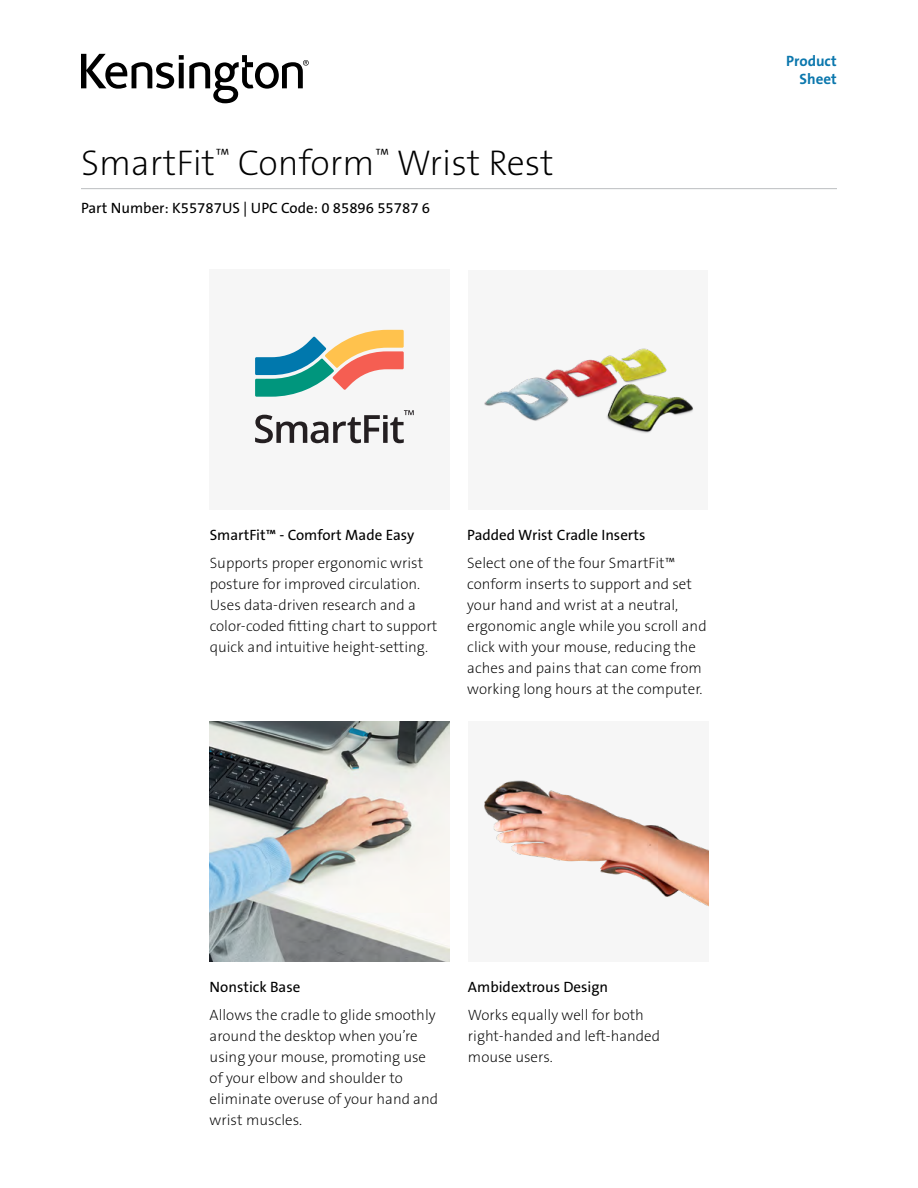
<style>
.page{position:relative;width:918px;height:1188px;background:#fff}
.page>*{position:absolute;margin:0;border:0;box-sizing:border-box;transform-origin:0 0}
.Product_Name{font:36px "The Sans KENSINGTON2 XL";color:#000}
.Body{font:15px/21px "The Sans KENSINGTON2 XL";color:#000}
.Part_No__UPC{font:15px "The Sans KENSINGTON5 Rg";color:#000}
.Filetype_Header_Blue{font:15px "The Sans KENSINGTON7 Bd";color:#0b77ad}
</style>
<div class="page">
<div style="left:210px;top:269px;width:240px;height:241px;background:#f6f6f6"></div>
<div style="left:468px;top:270px;width:240px;height:239px;background:#f6f6f6"></div>
<img style="left:484px;top:348px;width:209px;height:85px">
<img style="left:210px;top:722px;width:239px;height:239px">
<div style="left:468px;top:722px;width:240px;height:240px;background:#f6f6f6"></div>
<img style="left:484px;top:780px;width:224px;height:126px">
<hr style="left:81px;top:188px;width:756px;height:1px;background:#bcbec0">
<svg style="left:81px;top:54px;width:228px;height:49px"></svg>
<svg style="left:255px;top:410px;width:159px;height:33px"></svg>
<svg style="left:255px;top:330px;width:149px;height:67px"></svg>
<h1 class="Product_Name" style="left:81px;top:143px;width:474px">SmartFit<sup>™</sup> Conform<sup>™</sup> Wrist Rest</h1>
<h2 class="Part_No__UPC" style="left:81px;top:200px;width:351px">Part Number: K55787US | UPC Code: 0 85896 55787 6</h2>
<p class="Filetype_Header_Blue" style="left:786px;top:53px;width:52px">Product</p>
<p class="Filetype_Header_Blue" style="left:800px;top:71px;width:39px">Sheet</p>
<h3 class="Part_No__UPC" style="left:210px;top:527px;width:206px">SmartFit™ - Comfort Made Easy</h3>
<p class="Body" style="left:210px;top:553px;width:229px">Supports proper ergonomic wrist posture for improved circulation.<br>Uses data-driven research and a color-coded fitting chart to support quick and intuitive height-setting.</p>
<h3 class="Part_No__UPC" style="left:467px;top:527px;width:180px">Padded Wrist Cradle Inserts</h3>
<p class="Body" style="left:467px;top:553px;width:241px">Select one of the four SmartFit™ conform inserts to support and set your hand and wrist at a neutral, ergonomic angle while you scroll and click with your mouse, reducing the aches and pains that can come from working long hours at the computer.</p>
<h3 class="Part_No__UPC" style="left:210px;top:979px;width:92px">Nonstick Base</h3>
<p class="Body" style="left:210px;top:1005px;width:230px">Allows the cradle to glide smoothly around the desktop when you’re using your mouse, promoting use of your elbow and shoulder to eliminate overuse of your hand and wrist muscles.</p>
<h3 class="Part_No__UPC" style="left:468px;top:979px;width:142px">Ambidextrous Design</h3>
<p class="Body" style="left:468px;top:1005px;width:194px">Works equally well for both right-handed and left-handed mouse users.</p>
</div>
